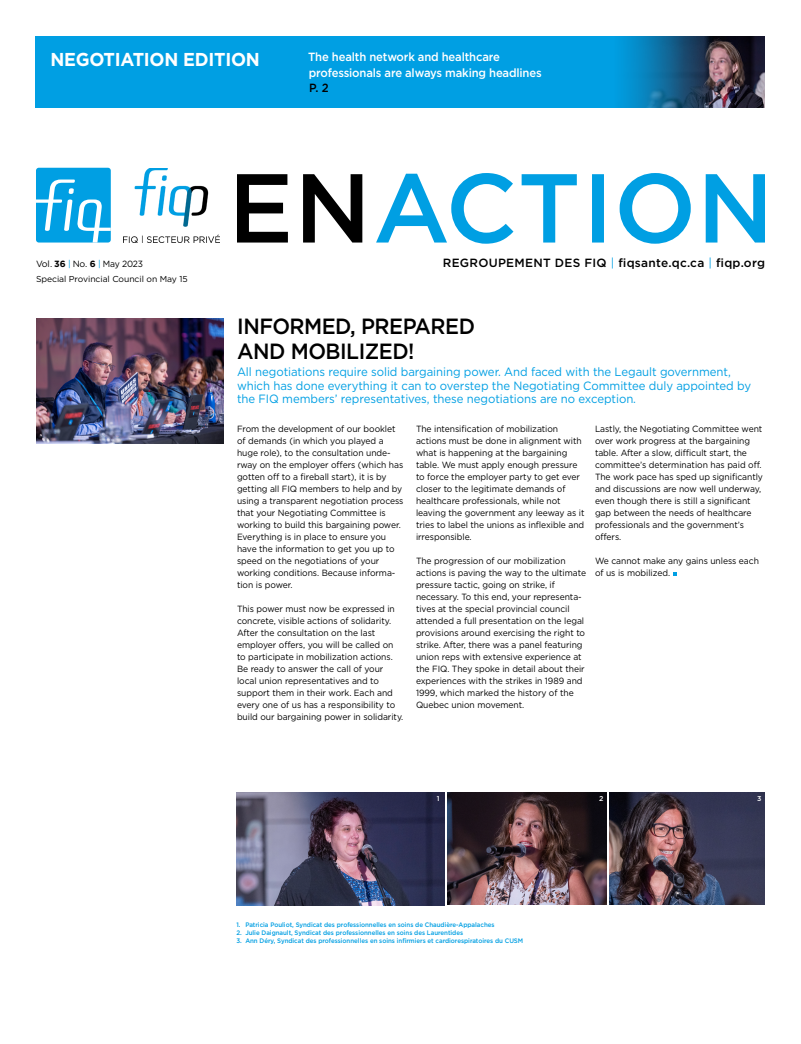
<style>
.page{position:relative;width:801px;height:1044px;background:#fff}
.page>*{position:absolute;margin:0;border:0;box-sizing:border-box;transform-origin:0 0}
.t1{font:500 22px/25px "Gotham";letter-spacing:-.025em;color:#000;scale:.95 1}
.t2{font:700 18.7px "Gotham";letter-spacing:-.015em;color:#fff;scale:.95 1}
.t3{font:12px/13.6px "Gotham";letter-spacing:-.005em;color:#009fe3;scale:.95 1}
.t4{font:500 11.9px/15.3px "Gotham";letter-spacing:-.015em;color:#fff;scale:.95 1}
.t5{font:500 11.9px "Gotham";letter-spacing:.025em;color:#000}
.t6{font:500 11.9px "Gotham";letter-spacing:.025em;color:#000;scale:.95 1}
.t7{font:9px/12px "Gotham";letter-spacing:-.005em;color:#000;scale:.95 1}
.t8{font:9px "Gotham";letter-spacing:-.005em;color:#000}
.t9{font:8.6px "Gotham";letter-spacing:-.005em;color:#000}
.t10{font:500 7px "Gotham";color:#fff}
.t11{font:500 6.5px "Gotham";letter-spacing:-.005em;color:#009fe3;scale:.95 1}
.s1{font-weight:700}
.s2{color:#009fe3}
.s3{font-weight:400;color:#009fe3}
</style>
<div class="page">
<div style="left:36px;top:36px;width:729px;height:72px;background:#009fe3"></div>
<img style="left:624px;top:36px;width:141px;height:72px">
<svg style="left:237px;top:174px;width:125px;height:69px"></svg>
<svg style="left:376px;top:173px;width:389px;height:71px"></svg>
<div style="left:36px;top:168px;width:75px;height:75px;background:#009fe3;border-radius:3px"></div>
<svg style="left:36px;top:180px;width:75px;height:63px"></svg>
<img style="left:123px;top:168px;width:96px;height:75px">
<img style="left:37px;top:318px;width:187px;height:125px">
<svg style="left:673px;top:572px;width:4px;height:4px"></svg>
<img style="left:236px;top:792px;width:208px;height:113px">
<img style="left:447px;top:792px;width:160px;height:113px">
<img style="left:610px;top:792px;width:155px;height:113px">
<h2 class="t2" style="left:50px;top:47px;width:222px">NEGOTIATION EDITION</h2>
<h3 class="t4" style="left:308px;top:49px;width:247px">The health network and healthcare professionals are always making headlines</h3>
<h3 class="t6" style="left:309px;top:80px;width:22px">P. 2</h3>
<p class="t8" style="left:36px;top:258px;width:109px">Vol. <span class="s1">36</span> <span class="s2">|</span> No. <span class="s1">6</span> <span class="s2">|</span> May 2023</p>
<h3 class="t5" style="left:443px;top:255px;width:324px">REGROUPEMENT DES FIQ <span class="s3">|</span> fiqsante.qc.ca <span class="s3">|</span> fiqp.org</h3>
<p class="t9" style="left:36px;top:274px;width:153px">Special Provincial Council on May 15</p>
<h1 class="t1" style="left:237px;top:314px;width:252px">INFORMED, PREPARED<br>AND MOBILIZED!</h1>
<p class="t3" style="left:237px;top:365px;width:543px">All negotiations require solid bargaining power. And faced with the Legault government, which has done everything it can to overstep the Negotiating Committee duly appointed by the FIQ members’ representatives, these negotiations are no exception.</p>
<p class="t7" style="left:237px;top:423px;width:177px">From the development of our booklet of demands (in which you played a huge role), to the consultation unde&shy;rway on the employer offers (which has gotten off to a fireball start), it is by getting all FIQ members to help and by using a transparent negotiation process that your Negotiating Committee is working to build this bargaining power.<br>Everything is in place to ensure you have the information to get you up to speed on the negotiations of your working conditions. Because informa&shy;tion is power.</p>
<p class="t7" style="left:237px;top:603px;width:177px">This power must now be expressed in concrete, visible actions of solidarity.<br>After the consultation on the last employer offers, you will be called on to participate in mobilization actions.<br>Be ready to answer the call of your local union representatives and to support them in their work. Each and every one of us has a responsibility to build our bargaining power in solidarity.</p>
<p class="t7" style="left:416px;top:423px;width:179px">The intensification of mobilization actions must be done in alignment with what is happening at the bargaining table. We must apply enough pressure to force the employer party to get ever closer to the legitimate demands of healthcare professionals, while not leaving the government any leeway as it tries to label the unions as inflexible and irresponsible.</p>
<p class="t7" style="left:416px;top:555px;width:181px">The progression of our mobilization actions is paving the way to the ultimate pressure tactic, going on strike, if necessary. To this end, your representa&shy;tives at the special provincial council attended a full presentation on the legal provisions around exercising the right to strike. After, there was a panel featuring union reps with extensive experience at the FIQ. They spoke in detail about their experiences with the strikes in 1989 and 1999, which marked the history of the Quebec union movement.</p>
<p class="t7" style="left:595px;top:423px;width:178px">Lastly, the Negotiating Committee went over work progress at the bargaining table. After a slow, difficult start, the committee’s determination has paid off.<br>The work pace has sped up significantly and discussions are now well underway, even though there is still a significant gap between the needs of healthcare professionals and the government’s offers.</p>
<p class="t7" style="left:595px;top:555px;width:174px">We cannot make any gains unless each of us is mobilized.</p>
<p class="t10" style="left:437px;top:794px;width:4px">1</p>
<p class="t11" style="left:236px;top:921px;width:273px">1. Patricia Pouliot, Syndicat des professionnelles en soins de Chaudière-Appalaches</p>
<p class="t11" style="left:236px;top:929px;width:240px">2. Julie Daignault, Syndicat des professionnelles en soins des Laurentides</p>
<p class="t11" style="left:236px;top:937px;width:304px">3. Ann Déry, Syndicat des professionnelles en soins infirmiers et cardiorespiratoires du CUSM</p>
<p class="t10" style="left:599px;top:794px;width:6px">2</p>
<p class="t10" style="left:757px;top:794px;width:6px">3</p>
</div>
